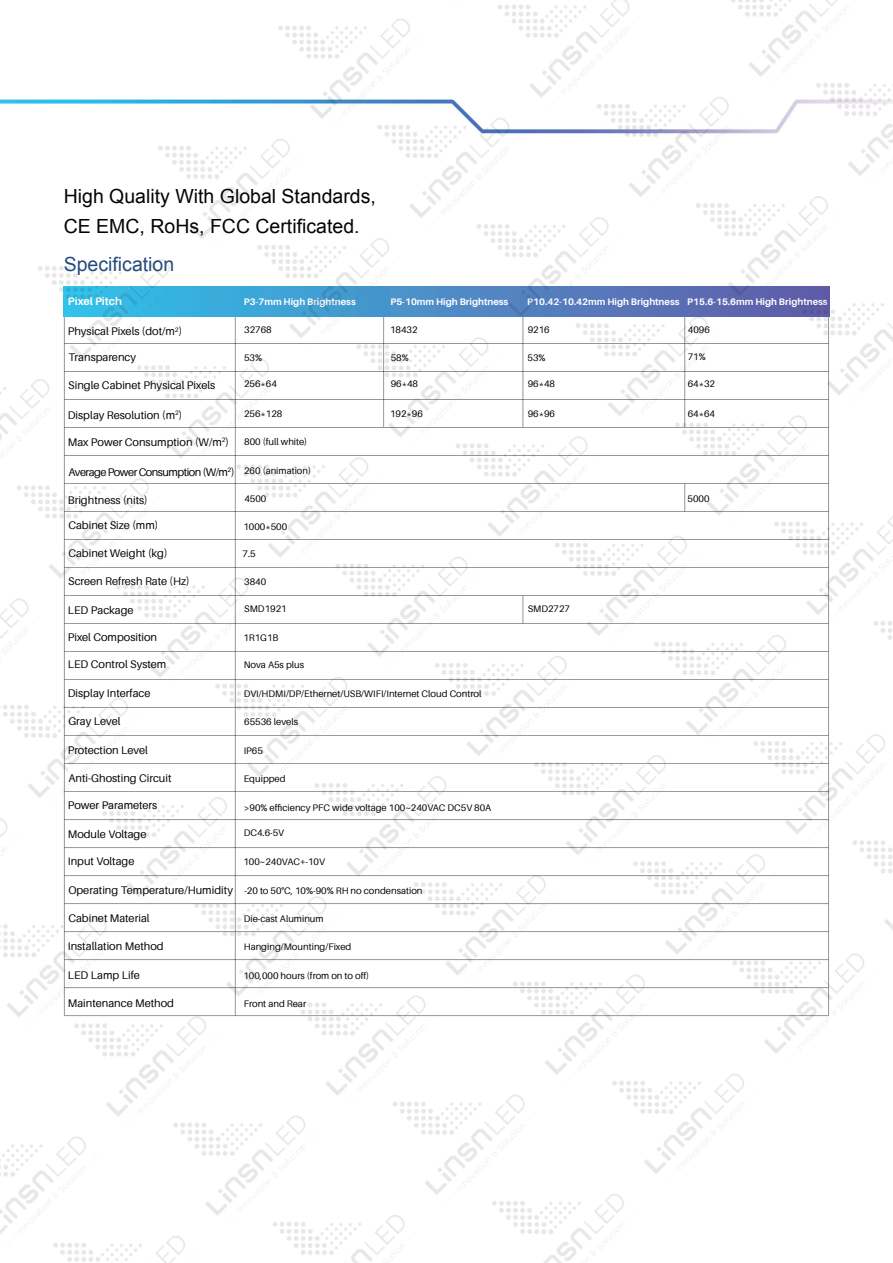
<style>
.page{position:relative;width:893px;height:1263px;background:#fff}
.page>*{position:absolute;margin:0;border:0;box-sizing:border-box;transform-origin:0 0}
.t1{font:19.5px/29.7px "Arial";color:#070304}
.t2{font:19.5px "Arial";color:#254b7d}
.t3{font:11.1px "Aileron";color:#030303}
.t4{font:11.1px "Aileron";letter-spacing:-.045em;color:#030303}
.t5{font:700 11.1px "Aileron";color:#fff}
.t6{font:9.45px "Aileron";color:#030303}
.t7{font:700 9.45px "Aileron";color:#fff}
</style>
<div class="page">
<img style="left:0;top:100px;width:789px;height:33px">
<hr style="left:522px;top:310px;width:1px;height:117px;background:#030303">
<hr style="left:828px;top:306px;width:1px;height:709px;background:#030303">
<hr style="left:235px;top:311px;width:1px;height:704px;background:#030303">
<hr style="left:64px;top:310px;width:1px;height:705px;background:#030303">
<hr style="left:64px;top:763px;width:765px;height:1px;background:#030303">
<hr style="left:64px;top:707px;width:765px;height:1px;background:#030303">
<hr style="left:64px;top:679px;width:765px;height:1px;background:#030303">
<hr style="left:64px;top:651px;width:765px;height:1px;background:#030303">
<hr style="left:64px;top:623px;width:765px;height:1px;background:#030303">
<hr style="left:64px;top:595px;width:765px;height:1px;background:#030303">
<hr style="left:64px;top:567px;width:765px;height:1px;background:#030303">
<hr style="left:64px;top:539px;width:765px;height:1px;background:#030303">
<hr style="left:64px;top:511px;width:765px;height:1px;background:#030303">
<hr style="left:64px;top:483px;width:765px;height:1px;background:#030303">
<hr style="left:64px;top:455px;width:765px;height:1px;background:#030303">
<hr style="left:64px;top:427px;width:765px;height:1px;background:#030303">
<hr style="left:64px;top:399px;width:765px;height:1px;background:#030303">
<hr style="left:64px;top:371px;width:765px;height:1px;background:#030303">
<hr style="left:64px;top:343px;width:765px;height:1px;background:#030303">
<svg style="left:188px;top:287px;width:580px;height:30px"></svg>
<hr style="left:64px;top:987px;width:765px;height:1px;background:#030303">
<hr style="left:64px;top:931px;width:765px;height:1px;background:#030303">
<hr style="left:64px;top:875px;width:765px;height:1px;background:#030303">
<hr style="left:64px;top:1015px;width:765px;height:1px;background:#030303">
<hr style="left:64px;top:903px;width:765px;height:1px;background:#030303">
<hr style="left:64px;top:847px;width:765px;height:1px;background:#030303">
<hr style="left:64px;top:819px;width:765px;height:1px;background:#030303">
<hr style="left:64px;top:791px;width:765px;height:1px;background:#030303">
<img style="left:705px;top:903px;width:159px;height:151px">
<img style="left:60px;top:1236px;width:125px;height:27px">
<img style="left:0;top:1136px;width:104px;height:114px">
<img style="left:0;top:1136px;width:5px;height:15px">
<img style="left:280px;top:1215px;width:125px;height:48px">
<img style="left:180px;top:1115px;width:143px;height:114px">
<img style="left:81px;top:959px;width:143px;height:171px">
<img style="left:0;top:854px;width:125px;height:177px">
<img style="left:0;top:818px;width:26px;height:114px">
<img style="left:499px;top:1194px;width:125px;height:69px">
<img style="left:400px;top:1095px;width:143px;height:113px">
<img style="left:266px;top:959px;width:178px;height:150px">
<img style="left:167px;top:847px;width:177px;height:163px">
<img style="left:68px;top:735px;width:177px;height:176px">
<img style="left:3px;top:634px;width:143px;height:178px">
<img style="left:0;top:598px;width:47px;height:114px">
<img style="left:619px;top:1010px;width:143px;height:164px">
<img style="left:486px;top:931px;width:177px;height:157px">
<img style="left:386px;top:819px;width:178px;height:170px">
<img style="left:287px;top:735px;width:178px;height:155px">
<img style="left:188px;top:623px;width:177px;height:168px">
<img style="left:89px;top:539px;width:177px;height:152px">
<img style="left:24px;top:427px;width:143px;height:165px">
<img style="left:0;top:373px;width:68px;height:120px">
<img style="left:606px;top:791px;width:177px;height:177px">
<img style="left:507px;top:707px;width:177px;height:162px">
<img style="left:407px;top:595px;width:178px;height:175px">
<img style="left:308px;top:511px;width:177px;height:159px">
<img style="left:209px;top:399px;width:177px;height:172px">
<img style="left:110px;top:295px;width:177px;height:177px">
<img style="left:38px;top:259px;width:150px;height:114px">
<img style="left:825px;top:848px;width:68px;height:99px">
<img style="left:726px;top:671px;width:164px;height:177px">
<img style="left:627px;top:595px;width:177px;height:154px">
<img style="left:528px;top:483px;width:177px;height:166px">
<img style="left:428px;top:373px;width:178px;height:177px">
<img style="left:329px;top:286px;width:177px;height:165px">
<img style="left:230px;top:238px;width:177px;height:114px">
<img style="left:131px;top:99px;width:177px;height:154px">
<img style="left:846px;top:629px;width:46px;height:99px">
<img style="left:747px;top:451px;width:146px;height:178px">
<img style="left:648px;top:371px;width:177px;height:158px">
<img style="left:549px;top:286px;width:177px;height:144px">
<img style="left:449px;top:217px;width:178px;height:114px">
<img style="left:350px;top:99px;width:177px;height:133px">
<img style="left:251px;top:18px;width:177px;height:114px">
<img style="left:867px;top:451px;width:26px;height:57px">
<img style="left:768px;top:303px;width:125px;height:106px">
<img style="left:669px;top:133px;width:177px;height:177px">
<img style="left:569px;top:97px;width:178px;height:114px">
<img style="left:470px;top:0;width:178px;height:112px">
<img style="left:470px;top:0;width:78px;height:12px">
<img style="left:789px;top:84px;width:104px;height:106px">
<img style="left:731px;top:0;width:136px;height:91px">
<h1 class="t1" style="left:64px;top:182px;width:314px">High Quality With Global Standards,<br>CE EMC, RoHs, FCC Certificated.</h1>
<h1 class="t2" style="left:64px;top:251px;width:112px">Specification</h1>
<p class="t5" style="left:68px;top:295px;width:56px">Pixel Pitch</p>
<p class="t7" style="left:244px;top:296px;width:113px">P3-7mm High Brightness</p>
<p class="t7" style="left:390px;top:296px;width:119px">P5-10mm High Brightness</p>
<p class="t7" style="left:527px;top:296px;width:302px">P10.42-10.42mm High Brightness P15.6-15.6mm High Brightness</p>
<p class="t3" style="left:68px;top:325px;width:116px">Physical Pixels (dot/m<sup>2</sup>)</p>
<p class="t6" style="left:244px;top:325px;width:29px">32768</p>
<p class="t6" style="left:390px;top:325px;width:29px">18432</p>
<p class="t6" style="left:528px;top:325px;width:24px">9216</p>
<p class="t6" style="left:688px;top:325px;width:24px">4096</p>
<p class="t3" style="left:68px;top:351px;width:69px">Transparency</p>
<p class="t6" style="left:528px;top:352px;width:20px">53%</p>
<p class="t6" style="left:688px;top:352px;width:20px">71%</p>
<p class="t6" style="left:391px;top:379px;width:29px">96*48</p>
<p class="t6" style="left:528px;top:379px;width:29px">96*48</p>
<p class="t6" style="left:688px;top:379px;width:29px">64*32</p>
<p class="t6" style="left:390px;top:408px;width:34px">192*96</p>
<p class="t6" style="left:244px;top:352px;width:20px">53%</p>
<p class="t6" style="left:391px;top:352px;width:20px">58%</p>
<p class="t6" style="left:244px;top:379px;width:34px">256*64</p>
<p class="t6" style="left:244px;top:408px;width:40px">256*128</p>
<p class="t6" style="left:244px;top:436px;width:65px">800 (full white)</p>
<p class="t3" style="left:68px;top:379px;width:148px">Single Cabinet Physical Pixels</p>
<p class="t3" style="left:68px;top:409px;width:116px">Display Resolution (m<sup>2</sup>)</p>
<p class="t3" style="left:68px;top:436px;width:163px">Max Power Consumption (W/m<sup>2</sup>)</p>
<p class="t4" style="left:69px;top:466px;width:167px">Average Power Consumption (W/m<sup>2</sup>)</p>
<p class="t3" style="left:68px;top:494px;width:81px">Brightness (nits)</p>
<p class="t3" style="left:68px;top:519px;width:91px">Cabinet Size (mm)</p>
<p class="t3" style="left:68px;top:547px;width:101px">Cabinet Weight (kg)</p>
<p class="t3" style="left:68px;top:575px;width:123px">Screen Refresh Rate (Hz)</p>
<p class="t3" style="left:68px;top:604px;width:67px">LED Package</p>
<p class="t3" style="left:68px;top:631px;width:91px">Pixel Composition</p>
<p class="t3" style="left:68px;top:658px;width:100px">LED Control System</p>
<p class="t3" style="left:68px;top:687px;width:84px">Display Interface</p>
<p class="t3" style="left:68px;top:715px;width:54px">Gray Level</p>
<p class="t3" style="left:68px;top:744px;width:82px">Protection Level</p>
<p class="t6" style="left:528px;top:408px;width:29px">96*96</p>
<p class="t6" style="left:688px;top:408px;width:29px">64*64</p>
<p class="t6" style="left:244px;top:466px;width:69px">260 (animation)</p>
<p class="t6" style="left:244px;top:493px;width:24px">4500</p>
<p class="t6" style="left:688px;top:493px;width:24px">5000</p>
<p class="t6" style="left:243px;top:522px;width:45px">1000*500</p>
<p class="t6" style="left:243px;top:549px;width:15px">7.5</p>
<p class="t6" style="left:244px;top:576px;width:24px">3840</p>
<p class="t6" style="left:244px;top:604px;width:44px">SMD1921</p>
<p class="t6" style="left:528px;top:604px;width:44px">SMD2727</p>
<p class="t6" style="left:243px;top:632px;width:37px">1R1G1B</p>
<p class="t6" style="left:244px;top:659px;width:62px">Nova A5s plus</p>
<p class="t6" style="left:244px;top:689px;width:239px">DVI/HDMI/DP/Ethernet/USB/WIFI/Internet Cloud Control</p>
<p class="t6" style="left:244px;top:717px;width:55px">65536 levels</p>
<p class="t6" style="left:244px;top:745px;width:21px">IP65</p>
<p class="t3" style="left:69px;top:771px;width:105px">Anti-Ghosting Circuit</p>
<p class="t3" style="left:68px;top:799px;width:91px">Power Parameters</p>
<p class="t3" style="left:68px;top:828px;width:80px">Module Voltage</p>
<p class="t3" style="left:68px;top:855px;width:68px">Input Voltage</p>
<p class="t3" style="left:68px;top:884px;width:166px">Operating Temperature/Humidity</p>
<p class="t3" style="left:68px;top:912px;width:83px">Cabinet Material</p>
<p class="t3" style="left:68px;top:940px;width:97px">Installation Method</p>
<p class="t3" style="left:68px;top:968px;width:74px">LED Lamp Life</p>
<p class="t3" style="left:68px;top:996px;width:108px">Maintenance Method</p>
<p class="t6" style="left:244px;top:773px;width:43px">Equipped</p>
<p class="t6" style="left:244px;top:802px;width:249px">&gt;90% efficiency PFC wide voltage 100~240VAC DC5V 80A</p>
<p class="t6" style="left:244px;top:827px;width:42px">DC4.6-5V</p>
<p class="t6" style="left:243px;top:857px;width:83px">100~240VAC+-10V</p>
<p class="t6" style="left:244px;top:885px;width:180px">-20 to 50°C, 10%-90% RH no condensation</p>
<p class="t6" style="left:244px;top:913px;width:81px">Die-cast Aluminum</p>
<p class="t6" style="left:244px;top:942px;width:109px">Hanging/Mounting/Fixed</p>
<p class="t6" style="left:243px;top:970px;width:127px">100,000 hours (from on to off)</p>
<p class="t6" style="left:244px;top:998px;width:64px">Front and Rear</p>
</div>
